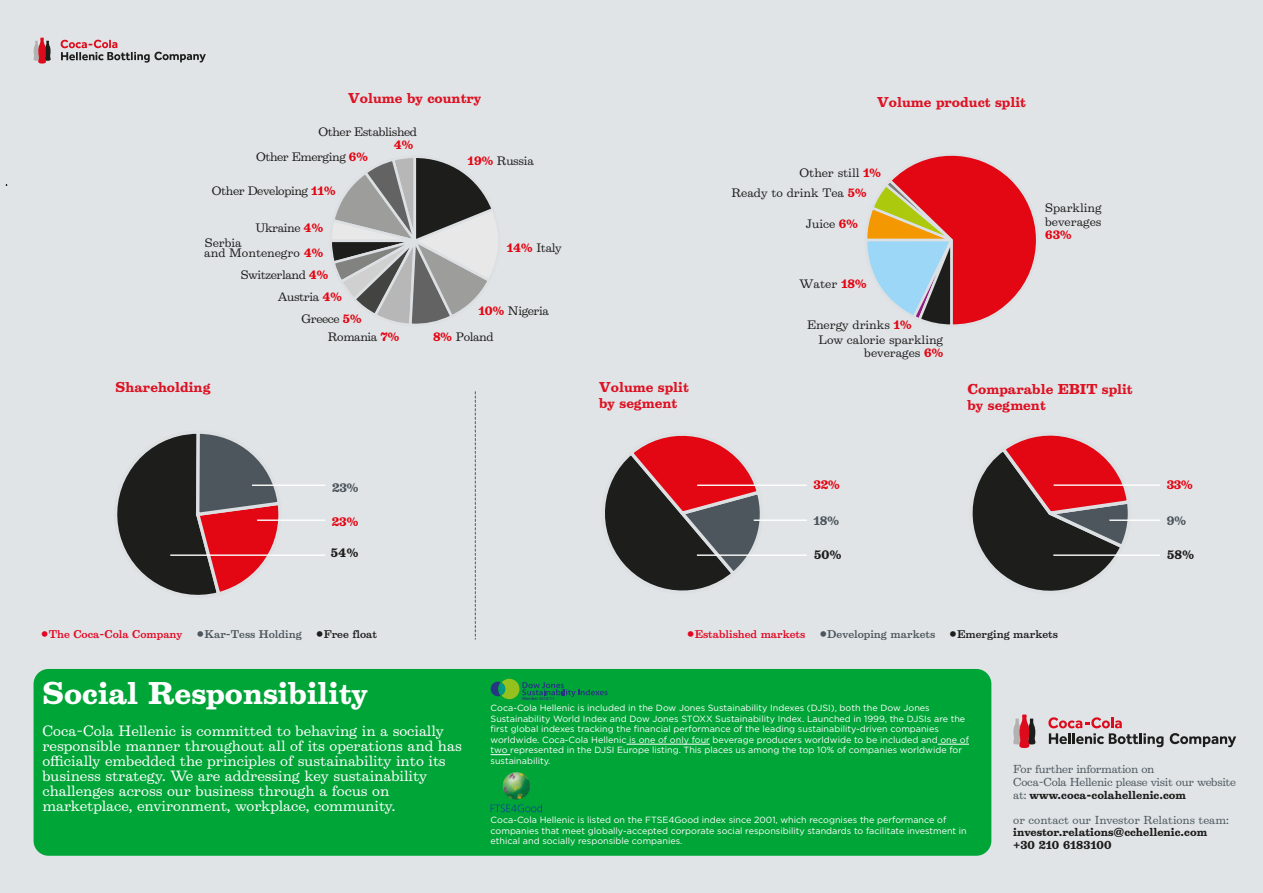
<style>
.page{position:relative;width:1263px;height:893px;background:#e0e4e7}
.page>*{position:absolute;margin:0;border:0;box-sizing:border-box;transform-origin:0 0}
.t1{font:700 28.5px "Belizio GR";color:#fff}
.t2{font:13.5px/15px "Belizio GR";color:#fff}
.t3{font:700 12.9px/15.6px "Belizio GR";color:#dd1223}
.t4{font:700 11.25px "Belizio GR";color:#e30613}
.t5{font:700 11.25px "Belizio GR";color:#1d1d1b}
.t6{font:700 11.25px "Belizio GR";color:#4c565c}
.t7{font:11.1px/13.4px "Belizio GR";color:#1d1d1b}
.t8{font:11.1px "Belizio GR";letter-spacing:-.035em;color:#1d1d1b}
.t9{font:700 11.1px "Belizio GR";color:#e30613}
.t10{font:10.5px/12.6px "Belizio GR";letter-spacing:-.025em;color:#4c565c}
.t11{font:700 10.5px/12.6px "Belizio GR";color:#1d1d1b}
.t12{font:10.5px "Belizio GR";color:#4c565c}
.t13{font:500 10.05px "Belizio GR";color:#e40521}
.t14{font:9px/10.5px "Gotham";color:#fff}
.s1{font-weight:700;color:#e30613}
.s2{font-size:12.9px}
.s3{font-size:12.9px;color:#4c565c}
.s4{color:#4c565c}
.s5{font-size:12.9px;color:#1d1d1b}
.s6{color:#1d1d1b}
.s7{font-weight:700;color:#1d1d1b}
</style>
<div class="page">
<svg style="left:605px;top:435px;width:162px;height:156px"></svg>
<svg style="left:972px;top:435px;width:156px;height:156px"></svg>
<div style="left:34px;top:669px;width:957px;height:187px;background:#00a538;border-radius:15px"></div>
<svg style="left:491px;top:679px;width:117px;height:21px"></svg>
<svg style="left:491px;top:804px;width:51px;height:8px"></svg>
<img style="left:503px;top:772px;width:27px;height:28px;border-radius:14px">
<hr style="left:1054px;top:484px;width:106px;height:2px;background:#fff">
<hr style="left:1053px;top:554px;width:107px;height:2px;background:#fff">
<hr style="left:1109px;top:519px;width:51px;height:2px;background:#fff">
<hr style="left:626px;top:744px;width:84px;height:1px;background:#fff">
<hr style="left:938px;top:744px;width:31px;height:1px;background:#fff">
<svg style="left:491px;top:754px;width:19px;height:1px"></svg>
<svg style="left:117px;top:433px;width:168px;height:162px"></svg>
<hr style="left:252px;top:485px;width:73px;height:1px;background:#fff">
<hr style="left:257px;top:519px;width:68px;height:2px;background:#fff">
<hr style="left:170px;top:554px;width:155px;height:2px;background:#fff">
<svg style="left:475px;top:392px;width:1px;height:247px"></svg>
<hr style="left:697px;top:485px;width:110px;height:1px;background:#fff">
<hr style="left:754px;top:519px;width:53px;height:2px;background:#fff">
<hr style="left:697px;top:554px;width:110px;height:2px;background:#fff">
<svg style="left:1048px;top:717px;width:115px;height:30px"></svg>
<svg style="left:1170px;top:733px;width:66px;height:14px"></svg>
<svg style="left:1013px;top:714px;width:23px;height:34px"></svg>
<svg style="left:61px;top:40px;width:145px;height:23px"></svg>
<svg style="left:33px;top:38px;width:18px;height:26px"></svg>
<svg style="left:332px;top:158px;width:159px;height:166px"></svg>
<svg style="left:867px;top:155px;width:169px;height:170px"></svg>
<h3 class="t3" style="left:348px;top:90px;width:135px">Volume by country</h3>
<p class="t8" style="left:318px;top:125px;width:100px">Other Established</p>
<p class="t9" style="left:394px;top:138px;width:21px">4%</p>
<p class="t8" style="left:212px;top:184px;width:125px">Other Developing <span class="s1">11%</span></p>
<p class="t8" style="left:256px;top:150px;width:113px">Other Emerging <span class="s1">6%</span></p>
<p class="t8" style="left:255px;top:221px;width:69px">Ukraine <span class="s1">4%</span></p>
<p class="t8" style="left:241px;top:268px;width:89px">Switzerland <span class="s1">4%</span></p>
<p class="t7" style="left:301px;top:312px;width:61px">Greece <span class="s1">5%</span></p>
<p class="t7" style="left:204px;top:237px;width:120px;line-height:10.5px">Serbia<br>and Montenegro <span class="s1">4%</span></p>
<p class="t8" style="left:278px;top:290px;width:65px">Austria <span class="s1">4%</span></p>
<p class="t7" style="left:468px;top:154px;width:68px"><span class="s1">19%</span> Russia</p>
<p class="t7" style="left:507px;top:241px;width:56px"><span class="s1">14%</span> Italy</p>
<p class="t8" style="left:478px;top:304px;width:72px"><span class="s1">10%</span> Nigeria</p>
<h3 class="t3" style="left:116px;top:379px;width:97px">Shareholding</h3>
<p class="t8" style="left:328px;top:330px;width:73px">Romania <span class="s1">7%</span></p>
<p class="t7" style="left:433px;top:330px;width:62px"><span class="s1">8%</span> Poland</p>
<p class="t6" style="left:332px;top:480px;width:28px">23%</p>
<p class="t4" style="left:332px;top:515px;width:28px">23%</p>
<p class="t5" style="left:331px;top:545px;width:29px">54%</p>
<h3 class="t3" style="left:599px;top:379px;width:91px">Volume split by segment</h3>
<h3 class="t3" style="left:877px;top:94px;width:150px">Volume product split</h3>
<p class="t7" style="left:799px;top:166px;width:83px">Other still <span class="s1">1%</span></p>
<p class="t7" style="left:731px;top:187px;width:136px">Ready to drink Tea <span class="s1">5%</span></p>
<p class="t7" style="left:806px;top:217px;width:53px">Juice <span class="s1">6%</span></p>
<p class="t7" style="left:799px;top:277px;width:68px">Water <span class="s1">18%</span></p>
<p class="t7" style="left:807px;top:319px;width:106px">Energy drinks <span class="s1">1%</span></p>
<p class="t7" style="left:818px;top:333px;width:126px;text-align:right">Low calorie sparkling beverages <span class="s1">6%</span></p>
<p class="t7" style="left:1045px;top:201px;width:58px">Sparkling beverages</p>
<p class="t9" style="left:1045px;top:227px;width:28px">63%</p>
<h3 class="t3" style="left:967px;top:381px;width:167px">Comparable EBIT split by segment</h3>
<p class="t4" style="left:813px;top:477px;width:28px">32%</p>
<p class="t6" style="left:813px;top:513px;width:27px">18%</p>
<p class="t5" style="left:814px;top:547px;width:29px">50%</p>
<p class="t13" style="left:41px;top:627px;width:338px"><span class="s2">•</span>The Coca-Cola Company <span class="s3">•</span><span class="s4">Kar-Tess Holding</span> <span class="s5">•</span><span class="s6">Free float</span></p>
<p class="t13" style="left:687px;top:627px;width:372px"><span class="s2">•</span>Established markets <span class="s3">•</span><span class="s4">Developing markets</span> <span class="s5">•</span><span class="s6">Emerging markets</span></p>
<p class="t4" style="left:1167px;top:477px;width:27px">33%</p>
<p class="t6" style="left:1167px;top:513px;width:21px">9%</p>
<p class="t5" style="left:1167px;top:547px;width:28px">58%</p>
<h1 class="t1" style="left:42px;top:675px;width:327px">Social Responsibility</h1>
<p class="t2" style="left:42px;top:723px;width:421px">Coca-Cola Hellenic is committed to behaving in a socially responsible manner throughout all of its operations and has officially embedded the principles of sustainability into its business strategy. We are addressing key sustainability challenges across our business through a focus on marketplace, environment, workplace, community.</p>
<p class="t14" style="left:491px;top:703px;width:480px">Coca-Cola Hellenic is included in the Dow Jones Sustainability Indexes (DJSI), both the Dow Jones Sustainability World Index and Dow Jones STOXX Sustainability Index. Launched in 1999, the DJSIs are the first global indexes tracking the financial performance of the leading sustainability-driven companies worldwide. Coca-Cola Hellenic is one of only four beverage producers worldwide to be included and one of two represented in the DJSI Europe listing. This places us among the top 10% of companies worldwide for sustainability.</p>
<p class="t14" style="left:491px;top:814px;width:478px">Coca-Cola Hellenic is listed on the FTSE4Good index since 2001, which recognises the performance of companies that meet globally-accepted corporate social responsibility standards to facilitate investment in ethical and socially responsible companies.</p>
<p class="t10" style="left:1013px;top:763px;width:224px">For further information on<br>Coca-Cola Hellenic please visit our website at: <span class="s7">www.coca-colahellenic.com</span></p>
<p class="t12" style="left:1013px;top:813px;width:217px">or contact our Investor Relations team:</p>
<p class="t11" style="left:1013px;top:826px;width:195px">investor.relations@cchellenic.com +30 210 6183100</p>
</div>
